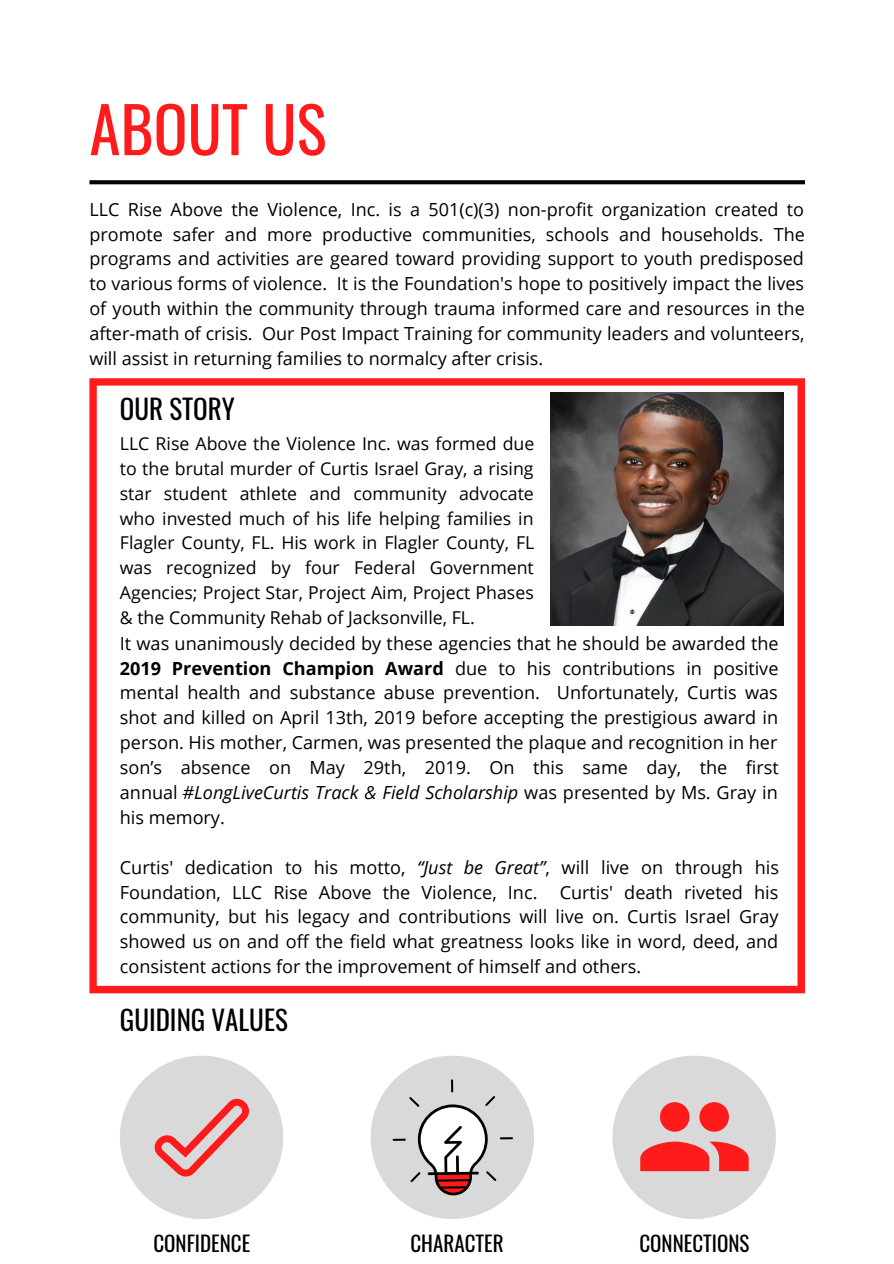
<style>
.page{position:relative;width:894px;height:1264px;background:#fff}
.page>*{position:absolute;margin:0;border:0;box-sizing:border-box;transform-origin:0 0}
.t1{font:63px "Oswald";color:#ff1b1b}
.t2{font:27px "Oswald";color:#000}
.t3{font:21px "Oswald";color:#000}
.t4{font:18.15px/24.9px "Open Sans";color:#000;text-align:justify}
.t5{font:18px/24.8px "Open Sans";color:#000;text-align:justify}
.t6{font:17.7px/24.8px "Open Sans";color:#000;text-align:justify}
.s1{font-weight:700}
.s2{font-style:italic}
</style>
<div class="page">
<svg style="left:89px;top:180px;width:715px;height:4px;background:#0c0c0c"></svg>
<svg style="left:89px;top:378px;width:715px;height:615px"></svg>
<img style="left:550px;top:392px;width:233px;height:233px">
<svg style="left:120px;top:1055px;width:163px;height:163px"></svg>
<svg style="left:370px;top:1055px;width:164px;height:163px"></svg>
<svg style="left:612px;top:1055px;width:163px;height:163px"></svg>
<h1 class="t1" style="left:89px;top:80px;width:238px">ABOUT US</h1>
<p class="t5" style="left:89px;top:196px;width:716px">LLC Rise Above the Violence, Inc. is a 501(c)(3) non-profit organization created to promote safer and more productive communities, schools and households. The programs and activities are geared toward providing support to youth predisposed to various forms of violence. It is the Foundation's hope to positively impact the lives of youth within the community through trauma informed care and resources in the after-math of crisis. Our Post Impact Training for community leaders and volunteers, will assist in returning families to normalcy after crisis.</p>
<h2 class="t2" style="left:120px;top:388px;width:116px">OUR STORY</h2>
<p class="t6" style="left:120px;top:431px;width:416px">LLC Rise Above the Violence Inc. was formed due to the brutal murder of Curtis Israel Gray, a rising star student athlete and community advocate who invested much of his life helping families in Flagler County, FL. His work in Flagler County, FL was recognized by four Federal Government Agencies; Project Star, Project Aim, Project Phases &amp; the Community Rehab of Jacksonville, FL.</p>
<p class="t4" style="left:120px;top:630px;width:660px">It was unanimously decided by these agencies that he should be awarded the <span class="s1">2019 Prevention Champion Award</span> due to his contributions in positive mental health and substance abuse prevention. Unfortunately, Curtis was shot and killed on April 13th, 2019 before accepting the prestigious award in person. His mother, Carmen, was presented the plaque and recognition in her son’s absence on May 29th, 2019. On this same day, the first annual <span class="s2">#LongLiveCurtis Track &amp; Field Scholarship</span> was presented by Ms. Gray in his memory.</p>
<p class="t4" style="left:120px;top:854px;width:660px">Curtis' dedication to his motto, <span class="s2">“Just be Great”</span>, will live on through his Foundation, LLC Rise Above the Violence, Inc. Curtis' death riveted his community, but his legacy and contributions will live on. Curtis Israel Gray showed us on and off the field what greatness looks like in word, deed, and consistent actions for the improvement of himself and others.</p>
<h2 class="t2" style="left:120px;top:999px;width:169px">GUIDING VALUES</h2>
<p class="t3" style="left:153px;top:1226px;width:98px">CONFIDENCE</p>
<p class="t3" style="left:410px;top:1226px;width:95px">CHARACTER</p>
<p class="t3" style="left:639px;top:1226px;width:111px">CONNECTIONS</p>
</div>
